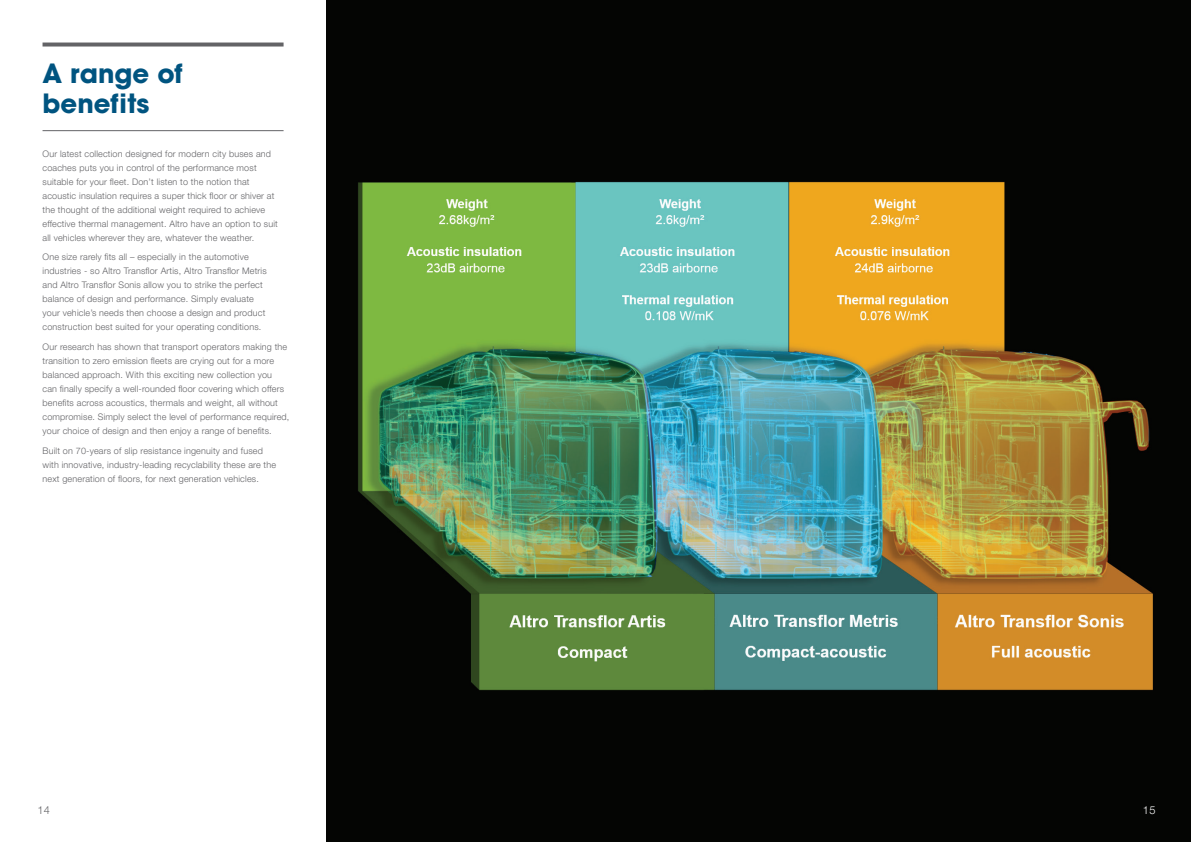
<style>
.page{position:relative;width:1191px;height:842px;background:#fff}
.page>*{position:absolute;margin:0;border:0;box-sizing:border-box;transform-origin:0 0}
.t1{font:700 26px/30px "Avant Garde";color:#005480}
.t2{font:300 11px "Helvetica Neue LT Pro";color:#636366}
.t3{font:300 11px "Helvetica Neue LT Pro";color:#fff}
.t4{font:300 9px/14px "Helvetica Neue LT Pro";letter-spacing:.02em;color:#636366}
</style>
<div class="page">
<img style="left:326px;top:0;width:865px;height:842px">
<svg style="left:43px;top:43px;width:240px;height:4px"></svg>
<hr style="left:43px;top:130px;width:240px;height:1px;background:#636366">
<h1 class="t1" style="left:43px;top:58px;width:142px">A range of benefits</h1>
<p class="t4" style="left:43px;top:146px;width:237px">Our latest collection designed for modern city buses and coaches puts you in control of the performance most suitable for your fleet. Don’t listen to the notion that acoustic insulation requires a super thick floor or shiver at the thought of the additional weight required to achieve effective thermal management. Altro have an option to suit all vehicles wherever they are, whatever the weather.</p>
<p class="t4" style="left:43px;top:250px;width:226px">One size rarely fits all – especially in the automotive industries - so Altro Transflor Artis, Altro Transflor Metris and Altro Transflor Sonis allow you to strike the perfect balance of design and performance. Simply evaluate your vehicle’s needs then choose a design and product construction best suited for your operating conditions.</p>
<p class="t4" style="left:43px;top:340px;width:248px">Our research has shown that transport operators making the transition to zero emission fleets are crying out for a more balanced approach. With this exciting new collection you<br>can finally specify a well-rounded floor covering which offers benefits across acoustics, thermals and weight, all without compromise. Simply select the level of performance required, your choice of design and then enjoy a range of benefits.</p>
<p class="t4" style="left:43px;top:443px;width:235px">Built on 70-years of slip resistance ingenuity and fused with innovative, industry-leading recyclability these are the next generation of floors, for next generation vehicles.</p>
<p class="t2" style="left:37px;top:804px;width:14px">14</p>
<p class="t3" style="left:1142px;top:804px;width:14px">15</p>
</div>
